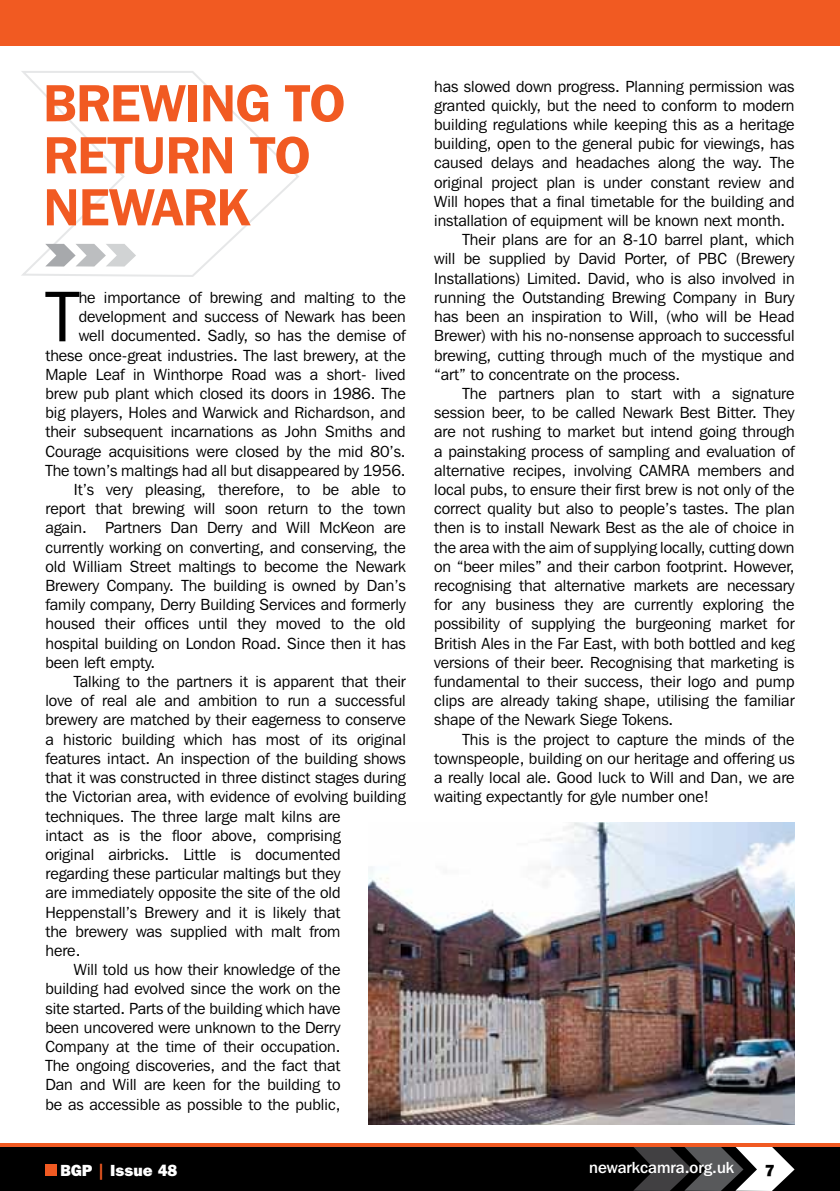
<style>
.page{position:relative;width:840px;height:1191px;background:#fff}
.page>*{position:absolute;margin:0;border:0;box-sizing:border-box;transform-origin:0 0}
.t1{font:71.4px "Franklin Gothic IT Cby BT";color:#000}
.t2{font:600 52px/52px "Franklin Gothic IT Cby BT";letter-spacing:-.01em;color:#f15a22}
.t3{font:16px "Franklin Gothic IT Cby BT";color:#000}
.t4{font:500 16px "Franklin Gothic IT Cby BT";color:#fff}
.t5{font:800 16px "Franklin Gothic IT Cby BT";color:#fff}
.t6{font:800 16px "Franklin Gothic IT Cby BT";color:#000}
.s1{color:#f15a22}
</style>
<div class="page">
<svg style="left:21px;top:71px;width:278px;height:206px"></svg>
<div style="left:0;top:1145px;width:839px;height:46px;background:#000"></div>
<div style="left:0;top:0;width:839px;height:45px;background:#f15a22"></div>
<svg style="left:633px;top:1146px;width:161px;height:45px"></svg>
<div style="left:45px;top:1164px;width:11px;height:11px;background:#f15a22"></div>
<svg style="left:45px;top:244px;width:91px;height:22px"></svg>
<hr style="left:0;top:1143px;width:839px;height:3px;background:#f15a22">
<img style="left:369px;top:822px;width:425px;height:302px">
<h2 class="t2" style="left:43px;top:76px;width:303px">BREWING TO<br>RETURN TO<br>NEWARK</h2>
<h1 class="t1" style="left:46px;top:272px;width:34px">T</h1>
<p class="t3" style="left:79px;top:287px;width:328px">he importance of brewing and malting to the</p>
<p class="t3" style="left:79px;top:307px;width:328px">development and success of Newark has been</p>
<p class="t3" style="left:79px;top:326px;width:328px">well documented. Sadly, so has the demise of</p>
<p class="t3" style="left:45px;top:345px;width:361px">these once-great industries. The last brewery, at the</p>
<p class="t3" style="left:45px;top:364px;width:361px">Maple Leaf in Winthorpe Road was a short- lived</p>
<p class="t3" style="left:45px;top:383px;width:361px">brew pub plant which closed its doors in 1986. The</p>
<p class="t3" style="left:45px;top:403px;width:361px">big players, Holes and Warwick and Richardson, and</p>
<p class="t3" style="left:45px;top:422px;width:361px">their subsequent incarnations as John Smiths and</p>
<p class="t3" style="left:45px;top:441px;width:361px">Courage acquisitions were closed by the mid 80’s.</p>
<p class="t3" style="left:45px;top:460px;width:361px">The town’s maltings had all but disappeared by 1956.</p>
<p class="t3" style="left:74px;top:479px;width:333px">It’s very pleasing, therefore, to be able to</p>
<p class="t3" style="left:45px;top:499px;width:362px">report that brewing will soon return to the town</p>
<p class="t3" style="left:45px;top:518px;width:361px">again. Partners Dan Derry and Will McKeon are</p>
<p class="t3" style="left:45px;top:537px;width:361px">currently working on converting, and conserving, the</p>
<p class="t3" style="left:45px;top:556px;width:362px">old William Street maltings to become the Newark</p>
<p class="t3" style="left:45px;top:575px;width:361px">Brewery Company. The building is owned by Dan’s</p>
<p class="t3" style="left:45px;top:595px;width:362px">family company, Derry Building Services and formerly</p>
<p class="t3" style="left:45px;top:614px;width:361px">housed their offices until they moved to the old</p>
<p class="t3" style="left:45px;top:633px;width:362px">hospital building on London Road. Since then it has</p>
<p class="t3" style="left:45px;top:652px;width:111px">been left empty.</p>
<p class="t3" style="left:74px;top:671px;width:333px">Talking to the partners it is apparent that their</p>
<p class="t3" style="left:45px;top:691px;width:361px">love of real ale and ambition to run a successful</p>
<p class="t3" style="left:45px;top:710px;width:361px">brewery are matched by their eagerness to conserve</p>
<p class="t3" style="left:45px;top:729px;width:362px">a historic building which has most of its original</p>
<p class="t3" style="left:45px;top:748px;width:362px">features intact. An inspection of the building shows</p>
<p class="t3" style="left:45px;top:767px;width:362px">that it was constructed in three distinct stages during</p>
<p class="t3" style="left:45px;top:787px;width:361px">the Victorian area, with evidence of evolving building</p>
<p class="t3" style="left:45px;top:806px;width:296px">techniques. The three large malt kilns are</p>
<p class="t3" style="left:45px;top:825px;width:296px">intact as is the floor above, comprising</p>
<p class="t3" style="left:45px;top:844px;width:296px">original airbricks. Little is documented</p>
<p class="t3" style="left:45px;top:863px;width:296px">regarding these particular maltings but they</p>
<p class="t3" style="left:45px;top:883px;width:296px">are immediately opposite the site of the old</p>
<p class="t3" style="left:45px;top:902px;width:296px">Heppenstall’s Brewery and it is likely that</p>
<p class="t3" style="left:45px;top:921px;width:296px">the brewery was supplied with malt from</p>
<p class="t3" style="left:45px;top:940px;width:37px">here.</p>
<p class="t3" style="left:74px;top:959px;width:268px">Will told us how their knowledge of the</p>
<p class="t3" style="left:45px;top:979px;width:296px">building had evolved since the work on the</p>
<p class="t3" style="left:45px;top:998px;width:296px">site started. Parts of the building which have</p>
<p class="t3" style="left:45px;top:1017px;width:296px">been uncovered were unknown to the Derry</p>
<p class="t3" style="left:45px;top:1036px;width:296px">Company at the time of their occupation.</p>
<p class="t3" style="left:45px;top:1055px;width:296px">The ongoing discoveries, and the fact that</p>
<p class="t3" style="left:45px;top:1075px;width:296px">Dan and Will are keen for the building to</p>
<p class="t3" style="left:45px;top:1094px;width:296px">be as accessible as possible to the public,</p>
<p class="t3" style="left:434px;top:76px;width:361px">has slowed down progress. Planning permission was</p>
<p class="t3" style="left:434px;top:95px;width:361px">granted quickly, but the need to conform to modern</p>
<p class="t3" style="left:434px;top:115px;width:361px">building regulations while keeping this as a heritage</p>
<p class="t3" style="left:434px;top:134px;width:361px">building, open to the general pubic for viewings, has</p>
<p class="t3" style="left:434px;top:153px;width:361px">caused delays and headaches along the way. The</p>
<p class="t3" style="left:434px;top:172px;width:361px">original project plan is under constant review and</p>
<p class="t3" style="left:434px;top:191px;width:361px">Will hopes that a final timetable for the building and</p>
<p class="t3" style="left:434px;top:211px;width:352px">installation of equipment will be known next month.</p>
<p class="t3" style="left:462px;top:230px;width:333px">Their plans are for an 8-10 barrel plant, which</p>
<p class="t3" style="left:434px;top:249px;width:361px">will be supplied by David Porter, of PBC (Brewery</p>
<p class="t3" style="left:434px;top:268px;width:362px">Installations) Limited. David, who is also involved in</p>
<p class="t3" style="left:434px;top:287px;width:361px">running the Outstanding Brewing Company in Bury</p>
<p class="t3" style="left:434px;top:307px;width:361px">has been an inspiration to Will, (who will be Head</p>
<p class="t3" style="left:434px;top:326px;width:361px">Brewer) with his no-nonsense approach to successful</p>
<p class="t3" style="left:434px;top:345px;width:361px">brewing, cutting through much of the mystique and</p>
<p class="t3" style="left:434px;top:364px;width:247px">“art” to concentrate on the process.</p>
<p class="t3" style="left:462px;top:383px;width:333px">The partners plan to start with a signature</p>
<p class="t3" style="left:434px;top:403px;width:362px">session beer, to be called Newark Best Bitter. They</p>
<p class="t3" style="left:434px;top:422px;width:362px">are not rushing to market but intend going through</p>
<p class="t3" style="left:434px;top:441px;width:362px">a painstaking process of sampling and evaluation of</p>
<p class="t3" style="left:434px;top:460px;width:362px">alternative recipes, involving CAMRA members and</p>
<p class="t3" style="left:434px;top:479px;width:362px">local pubs, to ensure their first brew is not only of the</p>
<p class="t3" style="left:434px;top:499px;width:362px">correct quality but also to people’s tastes. The plan</p>
<p class="t3" style="left:434px;top:518px;width:361px">then is to install Newark Best as the ale of choice in</p>
<p class="t3" style="left:434px;top:537px;width:361px">the area with the aim of supplying locally, cutting down</p>
<p class="t3" style="left:434px;top:556px;width:362px">on “beer miles” and their carbon footprint. However,</p>
<p class="t3" style="left:434px;top:575px;width:362px">recognising that alternative markets are necessary</p>
<p class="t3" style="left:434px;top:595px;width:362px">for any business they are currently exploring the</p>
<p class="t3" style="left:434px;top:614px;width:361px">possibility of supplying the burgeoning market for</p>
<p class="t3" style="left:434px;top:633px;width:362px">British Ales in the Far East, with both bottled and keg</p>
<p class="t3" style="left:434px;top:652px;width:361px">versions of their beer. Recognising that marketing is</p>
<p class="t3" style="left:434px;top:671px;width:361px">fundamental to their success, their logo and pump</p>
<p class="t3" style="left:434px;top:691px;width:361px">clips are already taking shape, utilising the familiar</p>
<p class="t3" style="left:434px;top:710px;width:240px">shape of the Newark Siege Tokens.</p>
<p class="t3" style="left:462px;top:729px;width:333px">This is the project to capture the minds of the</p>
<p class="t3" style="left:434px;top:748px;width:362px">townspeople, building on our heritage and offering us</p>
<p class="t3" style="left:434px;top:767px;width:362px">a really local ale. Good luck to Will and Dan, we are</p>
<p class="t3" style="left:434px;top:787px;width:276px">waiting expectantly for gyle number one!</p>
<p class="t4" style="left:589px;top:1157px;width:146px">newarkcamra.org.uk</p>
<p class="t5" style="left:60px;top:1159px;width:118px">BGP <span class="s1">|</span> Issue 48</p>
<p class="t6" style="left:764px;top:1159px;width:11px">7</p>
</div>
